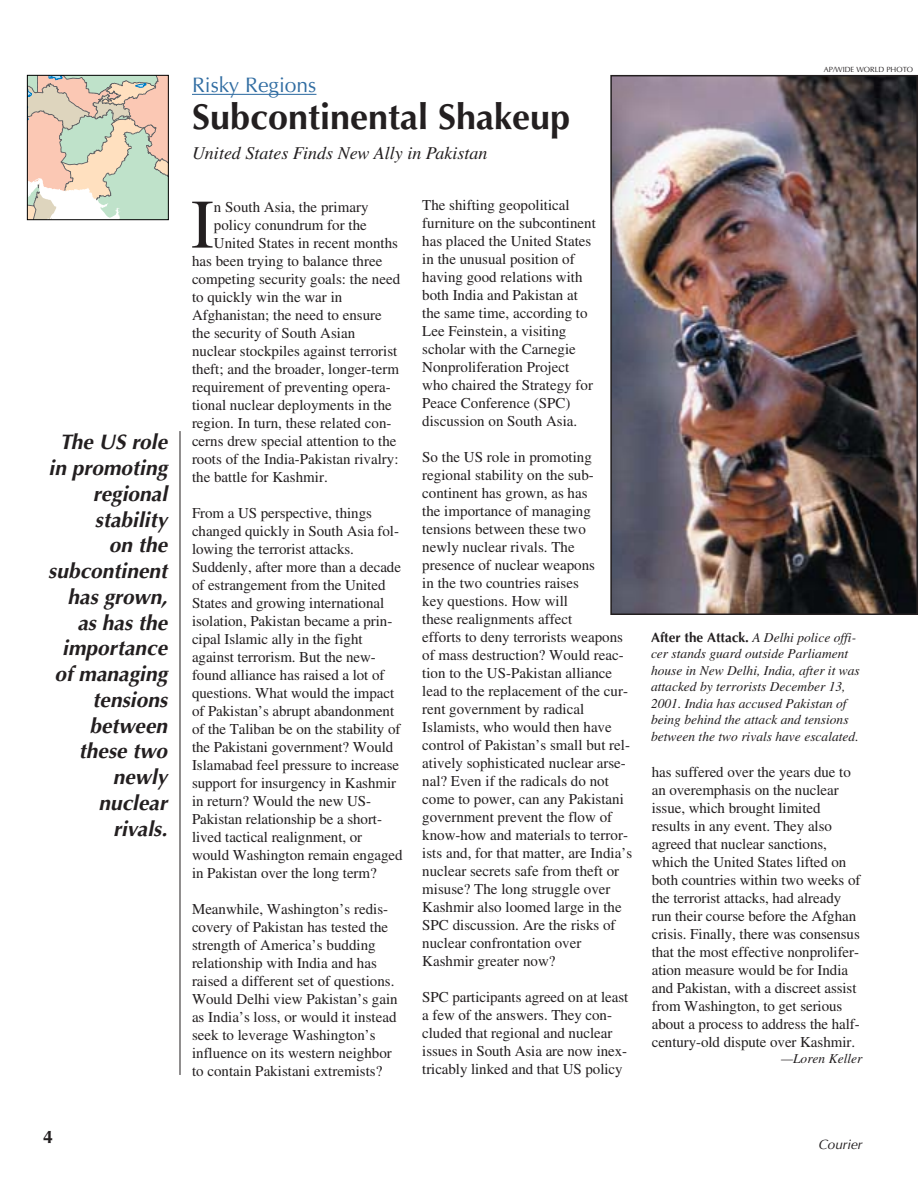
<style>
.page{position:relative;width:918px;height:1188px;background:#fff}
.page>*{position:absolute;margin:0;border:0;box-sizing:border-box;transform-origin:0 0}
.t1{font:69.3px "Times";color:#231f20}
.t2{font:700 36px "Optima";color:#231f20}
.t3{font:italic 700 21px/25.8px "Optima";color:#231f20;text-align:right}
.t4{font:21px "Optima";color:#316da2}
.t5{font:italic 18px "Times";color:#231f20}
.t6{font:700 18px "Optima";color:#231f20}
.t7{font:15px/18px "Times";color:#231f20}
.t8{font:italic 13.5px/16.5px "Times";color:#231f20}
.t9{font:italic 13.5px "Optima";color:#231f20}
.t10{font:7.5px "Optima";color:#231f20}
.s1{font-family:"Optima";font-weight:700;font-style:normal}
</style>
<div class="page">
<hr style="left:180px;top:431px;width:1px;height:644px;background:#231f20">
<hr style="left:192px;top:94px;width:37px;height:1px;background:#316da2">
<hr style="left:229px;top:94px;width:87px;height:1px;background:#316da2">
<svg style="left:29px;top:77px;width:138px;height:141px;background:#dbd3bf"></svg>
<div style="left:27px;top:75px;width:142px;height:145px;border:1px solid #000"></div>
<img style="left:613px;top:78px;width:302px;height:534px">
<div style="left:610px;top:75px;width:308px;height:540px;border:2px solid #231f20"></div>
<h3 class="t3" style="left:48px;top:430px;width:121px">The US role in promoting regional stability<br>on the subcontinent has grown, as has the importance of managing tensions between these two newly nuclear rivals.</h3>
<p class="t6" style="left:43px;top:1128px;width:12px">4</p>
<h3 class="t4" style="left:192px;top:77px;width:126px">Risky Regions</h3>
<h2 class="t2" style="left:192px;top:99px;width:380px">Subcontinental Shakeup</h2>
<p class="t5" style="left:192px;top:146px;width:297px">United States Finds New Ally in Pakistan</p>
<h1 class="t1" style="left:191px;top:199px;width:25px">I</h1>
<p class="t7" style="left:214px;top:199px;width:156px">n South Asia, the primary</p>
<p class="t7" style="left:214px;top:217px;width:154px">policy conundrum for the</p>
<p class="t7" style="left:214px;top:235px;width:186px">United States in recent months</p>
<p class="t7" style="left:192px;top:253px;width:192px">has been trying to balance three</p>
<p class="t7" style="left:192px;top:271px;width:210px">competing security goals: the need</p>
<p class="t7" style="left:192px;top:289px;width:152px">to quickly win the war in</p>
<p class="t7" style="left:192px;top:307px;width:191px">Afghanistan; the need to ensure</p>
<p class="t7" style="left:192px;top:325px;width:165px">the security of South Asian</p>
<p class="t7" style="left:192px;top:343px;width:207px">nuclear stockpiles against terrorist</p>
<p class="t7" style="left:192px;top:361px;width:209px">theft; and the broader, longer-term</p>
<p class="t7" style="left:192px;top:379px;width:200px">requirement of preventing opera-</p>
<p class="t7" style="left:192px;top:397px;width:201px">tional nuclear deployments in the</p>
<p class="t7" style="left:192px;top:415px;width:201px">region. In turn, these related con-</p>
<p class="t7" style="left:192px;top:433px;width:206px">cerns drew special attention to the</p>
<p class="t7" style="left:192px;top:451px;width:208px">roots of the India-Pakistan rivalry:</p>
<p class="t7" style="left:192px;top:469px;width:137px">the battle for Kashmir.</p>
<p class="t7" style="left:192px;top:505px;width:212px">From a US perspective, things changed quickly in South Asia fol&shy;lowing the terrorist attacks.<br>Suddenly, after more than a decade of estrangement from the United<br>States and growing international isolation, Pakistan became a prin&shy;cipal Islamic ally in the fight against terrorism. But the new&shy;found alliance has raised a lot of questions. What would the impact of Pakistan’s abrupt abandonment of the Taliban be on the stability of the Pakistani government? Would<br>Islamabad feel pressure to increase support for insurgency in Kashmir in return? Would the new US-<br>Pakistan relationship be a short&shy;lived tactical realignment, or would Washington remain engaged in Pakistan over the long term?</p>
<p class="t7" style="left:192px;top:901px;width:207px">Meanwhile, Washington’s redis&shy;covery of Pakistan has tested the strength of America’s budding relationship with India and has raised a different set of questions.<br>Would Delhi view Pakistan’s gain as India’s loss, or would it instead seek to leverage Washington’s influence on its western neighbor to contain Pakistani extremists?</p>
<p class="t7" style="left:422px;top:198px;width:175px">The shifting geopolitical furniture on the subcontinent has placed the United States in the unusual position of having good relations with both India and Pakistan at the same time, according to<br>Lee Feinstein, a visiting scholar with the Carnegie<br>Nonproliferation Project who chaired the Strategy for<br>Peace Conference (SPC) discussion on South Asia.</p>
<p class="t7" style="left:422px;top:450px;width:211px">So the US role in promoting regional stability on the sub&shy;continent has grown, as has<br>the importance of managing tensions between these two<br>newly nuclear rivals. The<br>presence of nuclear weapons<br>in the two countries raises<br>key questions. How will<br>these realignments affect<br>efforts to deny terrorists weapons of mass destruction? Would reac&shy;tion to the US-Pakistan alliance lead to the replacement of the cur&shy;rent government by radical<br>Islamists, who would then have control of Pakistan’s small but rel&shy;atively sophisticated nuclear arse&shy;nal? Even if the radicals do not come to power, can any Pakistani government prevent the flow of know-how and materials to terror&shy;ists and, for that matter, are India’s nuclear secrets safe from theft or misuse? The long struggle over<br>Kashmir also loomed large in the<br>SPC discussion. Are the risks of nuclear confrontation over<br>Kashmir greater now?</p>
<p class="t7" style="left:422px;top:990px;width:208px">SPC participants agreed on at least a few of the answers. They con&shy;cluded that regional and nuclear issues in South Asia are now inex&shy;tricably linked and that US policy</p>
<p class="t10" style="left:824px;top:67px;width:91px">AP/WIDE WORLD PHOTO</p>
<p class="t8" style="left:651px;top:630px;width:210px"><span class="s1">After the Attack.</span> A Delhi police offi&shy;cer stands guard outside Parliament house in New Delhi, India, after it was attacked by terrorists December 13, 2001. India has accused Pakistan of being behind the attack and tensions between the two rivals have escalated.</p>
<p class="t7" style="left:652px;top:764px;width:210px">has suffered over the years due to an overemphasis on the nuclear issue, which brought limited results in any event. They also agreed that nuclear sanctions, which the United States lifted on both countries within two weeks of the terrorist attacks, had already run their course before the Afghan crisis. Finally, there was consensus that the most effective nonprolifer&shy;ation measure would be for India and Pakistan, with a discreet assist from Washington, to get serious about a process to address the half&shy;century-old dispute over Kashmir.</p>
<p class="t8" style="left:781px;top:1052px;width:83px">—Loren Keller</p>
<p class="t9" style="left:818px;top:1136px;width:45px">Courier</p>
</div>
